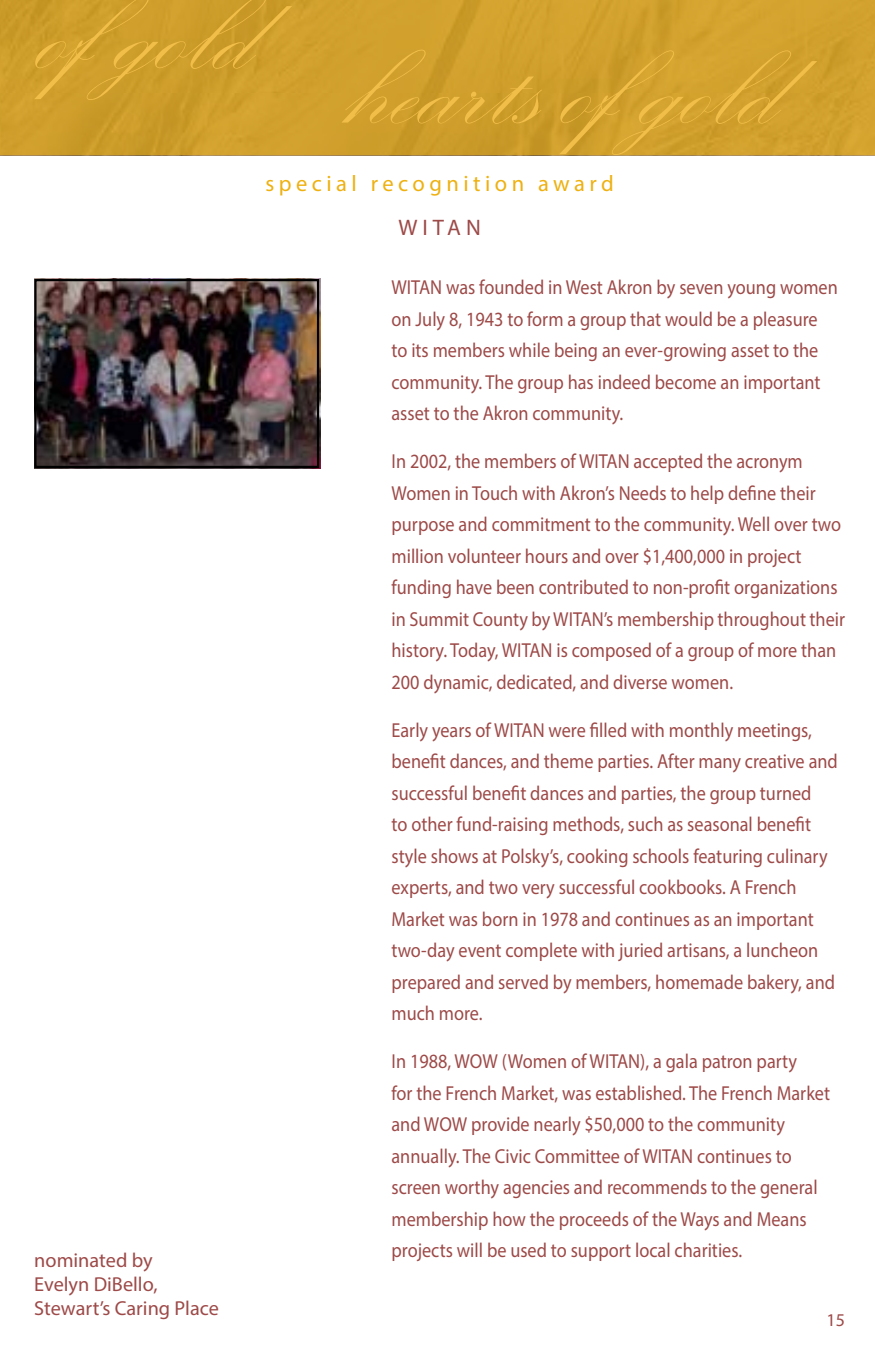
<style>
.page{position:relative;width:875px;height:1366px;background:#fff}
.page>*{position:absolute;margin:0;border:0;box-sizing:border-box;transform-origin:0 0}
.t1{font:135px "Kunstler Script";color:#f2be4a}
.t2{font:22.5px "Myriad Pro";letter-spacing:.2em;color:#eeb111}
.t3{font:22.5px "Myriad Pro";letter-spacing:.22em;color:#9d4a48}
.t4{font:20.25px/31.5px "Myriad Pro";color:#9d4a48;scale:.9 1}
.t5{font:20.25px/24.3px "Myriad Pro";color:#9d4a48}
.t6{font:18px "Myriad Pro";color:#9d4a48}
</style>
<div class="page">
<img style="left:34px;top:279px;width:286px;height:190px">
<div style="left:0;top:0;width:874px;height:154px;background:#d0a02c"></div>
<div style="left:34px;top:279px;width:285px;height:189px;border:2px solid #000"></div>
<h1 class="t1" style="left:34px;top:11px;width:743px">ofgold hearts ofgold</h1>
<p class="t2" style="left:265px;top:170px;width:350px">special recognition award</p>
<p class="t3" style="left:398px;top:213px;width:84px">WITAN</p>
<p class="t5" style="left:34px;top:1247px;width:186px">nominated by<br>Evelyn DiBello,<br>Stewart’s Caring Place</p>
<p class="t4" style="left:391px;top:271px;width:497px">WITAN was founded in West Akron by seven young women on July 8, 1943 to form a group that would be a pleasure to its members while being an ever-growing asset to the community. The group has indeed become an important asset to the Akron community.</p>
<p class="t4" style="left:391px;top:445px;width:505px">In 2002, the members of WITAN accepted the acronym Women in Touch with Akron’s Needs to help define their purpose and commitment to the community. Well over two million volunteer hours and over $1,400,000 in project funding have been contributed to non-profit organizations in Summit County by WITAN’s membership throughout their history. Today, WITAN is composed of a group of more than 200 dynamic, dedicated, and diverse women.</p>
<p class="t4" style="left:391px;top:713px;width:497px">Early years of WITAN were filled with monthly meetings, benefit dances, and theme parties. After many creative and successful benefit dances and parties, the group turned<br>to other fund-raising methods, such as seasonal benefit style shows at Polsky’s, cooking schools featuring culinary experts, and two very successful cookbooks. A French Market was born in 1978 and continues as an important two-day event complete with juried artisans, a luncheon prepared and served by members, homemade bakery, and much more.</p>
<p class="t4" style="left:391px;top:1045px;width:488px">In 1988, WOW (Women of WITAN), a gala patron party<br>for the French Market, was established. The French Market and WOW provide nearly $50,000 to the community annually. The Civic Committee of WITAN continues to screen worthy agencies and recommends to the general membership how the proceeds of the Ways and Means projects will be used to support local charities.</p>
<p class="t6" style="left:826px;top:1308px;width:20px">15</p>
</div>
